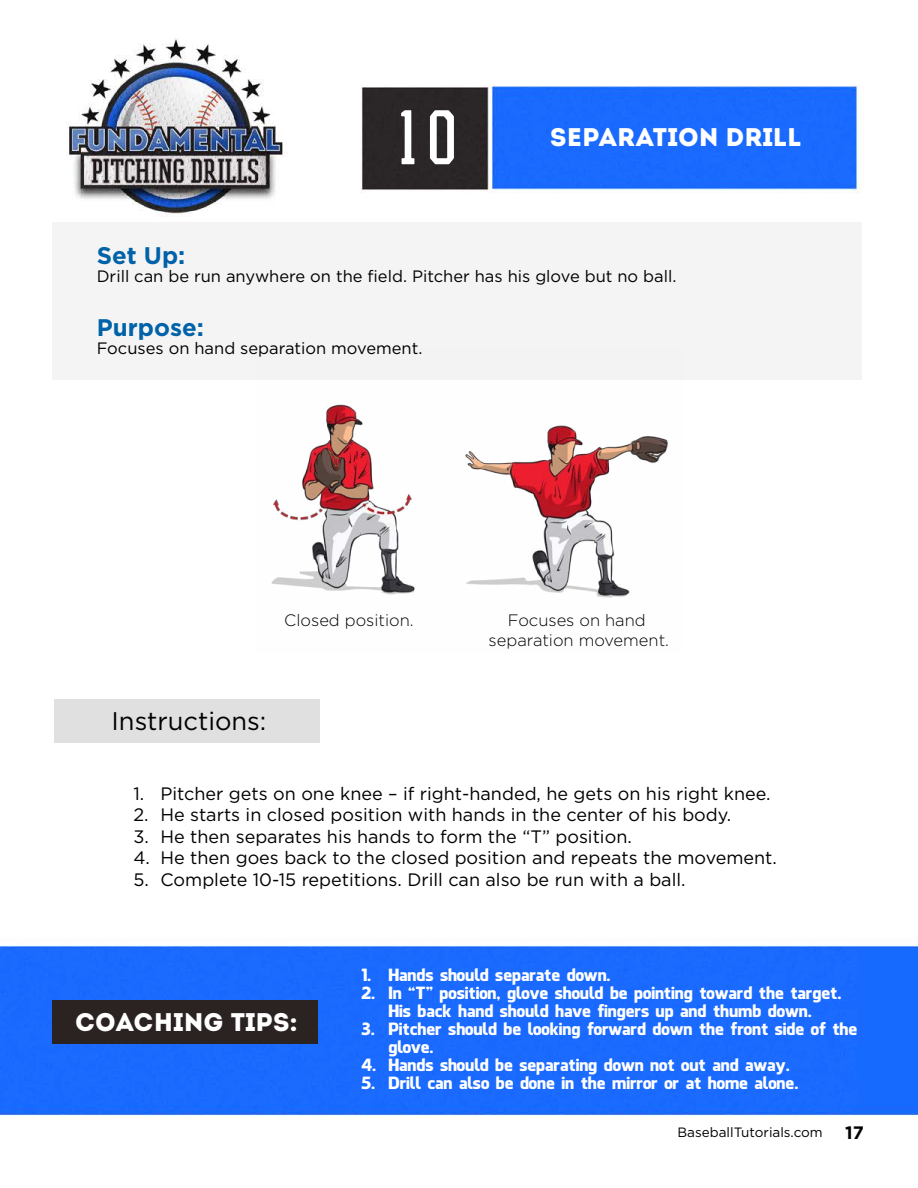
<style>
.page{position:relative;width:918px;height:1188px;background:#fff}
.page>*{position:absolute;margin:0;border:0;box-sizing:border-box;transform-origin:0 0}
.t1{font:54px "PROMESH";color:#fff}
.t2{font:25.5px "Intro";color:#fff}
.t3{font:25.5px "Gotham";color:#000}
.t4{font:700 24px "Gotham";color:#0062a8}
.t5{font:18px "Gotham";color:#000}
.t6{font:700 18px "Gotham";color:#000}
.t7{font:16.5px/18px "Facebook Letter Faces";letter-spacing:-.005em;color:#fff;text-align:center}
.t8{font:16.5px "Gotham";color:#000}
.t9{font:300 16.5px/19.8px "Gotham";color:#000;text-align:center}
.t10{font:13.5px "Gotham";color:#000}
</style>
<div class="page">
<img style="left:0;top:39px;width:918px;height:1078px">
<div style="left:52px;top:223px;width:810px;height:157px;background:#f4f4f4"></div>
<div style="left:52px;top:1000px;width:266px;height:44px;background:#2a2321"></div>
<img style="left:255px;top:380px;width:429px;height:273px">
<div style="left:54px;top:699px;width:266px;height:43px;background:#e1e0e0"></div>
<h1 class="t1" style="left:391px;top:110px;width:70px">10</h1>
<h2 class="t2" style="left:550px;top:122px;width:253px">SEPARATION DRILL</h2>
<h3 class="t4" style="left:97px;top:239px;width:90px">Set Up:</h3>
<p class="t8" style="left:97px;top:267px;width:581px">Drill can be run anywhere on the field. Pitcher has his glove but no ball.</p>
<h3 class="t4" style="left:97px;top:311px;width:109px">Purpose:</h3>
<p class="t8" style="left:97px;top:339px;width:327px">Focuses on hand separation movement.</p>
<p class="t9" style="left:284px;top:610px;width:131px">Closed position.</p>
<p class="t9" style="left:489px;top:610px;width:182px">Focuses on hand separation movement.</p>
<h2 class="t3" style="left:112px;top:707px;width:156px">Instructions:</h2>
<p class="t5" style="left:134px;top:783px;width:639px">1. Pitcher gets on one knee – if right-handed, he gets on his right knee.</p>
<p class="t5" style="left:134px;top:805px;width:599px">2. He starts in closed position with hands in the center of his body.</p>
<p class="t5" style="left:134px;top:826px;width:500px">3. He then separates his hands to form the “T” position.</p>
<p class="t5" style="left:134px;top:848px;width:645px">4. He then goes back to the closed position and repeats the movement.</p>
<p class="t5" style="left:134px;top:870px;width:554px">5. Complete 10-15 repetitions. Drill can also be run with a ball.</p>
<h2 class="t2" style="left:75px;top:1007px;width:224px">COACHING TIPS:</h2>
<p class="t7" style="left:362px;top:966px;width:251px">1. Hands should separate down.</p>
<p class="t7" style="left:362px;top:984px;width:481px">2. In “T” position, glove should be pointing toward the target.<br>His back hand should have fingers up and thumb down.</p>
<p class="t7" style="left:388px;top:1020px;width:470px;text-align:left;text-indent:-27px">3. Pitcher should be looking forward down the front side of the glove.</p>
<p class="t7" style="left:362px;top:1056px;width:430px">4. Hands should be separating down not out and away.</p>
<p class="t7" style="left:362px;top:1074px;width:438px">5. Drill can also be done in the mirror or at home alone.</p>
<p class="t10" style="left:678px;top:1125px;width:147px">BaseballTutorials.com</p>
<p class="t6" style="left:845px;top:1121px;width:20px">17</p>
</div>
